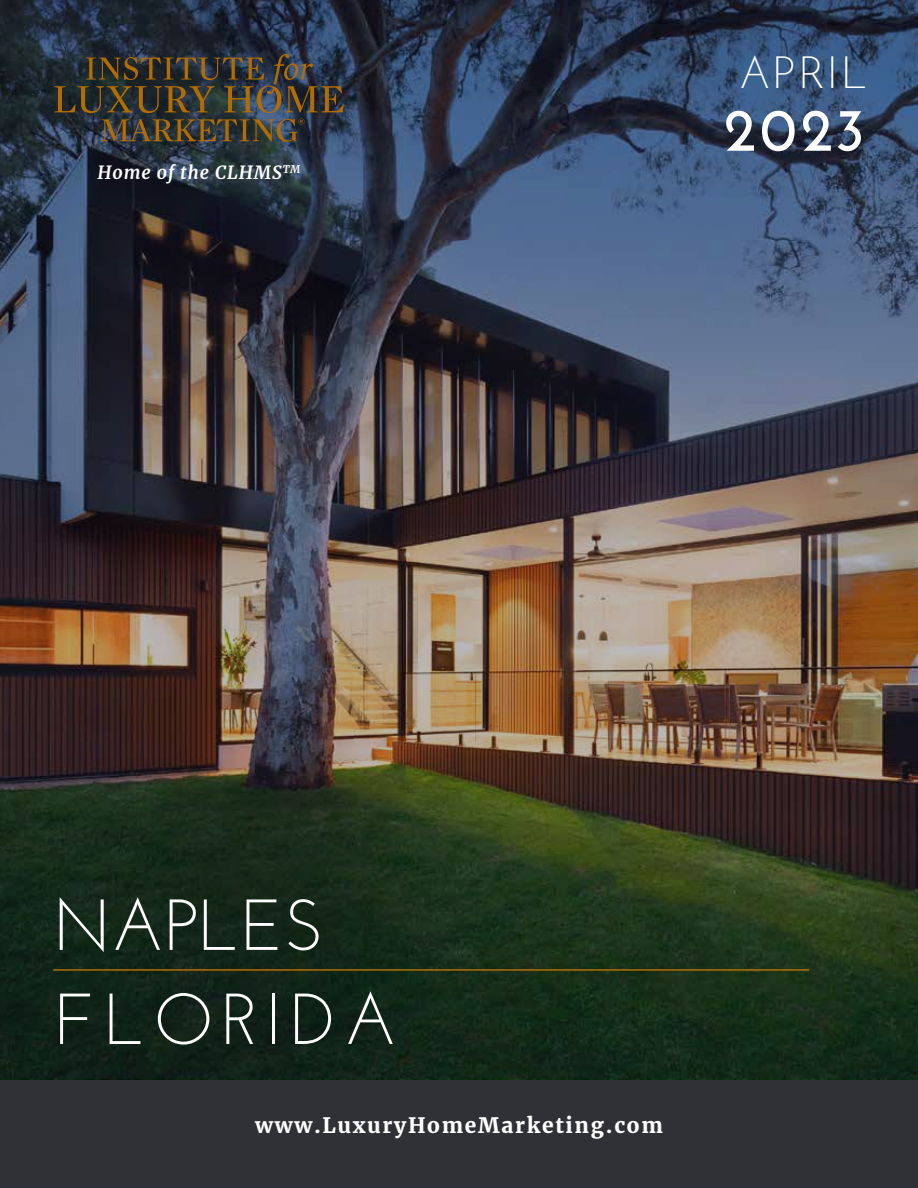
<style>
.page{position:relative;width:918px;height:1188px;background:#fff}
.page>*{position:absolute;margin:0;border:0;box-sizing:border-box;transform-origin:0 0}
.t1{font:72px/94.1px "Josefin Sans";letter-spacing:.1em;color:#fff}
.t2{font:600 60px "Josefin Sans";color:#fff}
.t3{font:300 45px "Josefin Sans";letter-spacing:.05em;color:#fff}
.t4{font:700 21px "Merriweather";letter-spacing:.08em;color:#fff}
.t5{font:italic 700 18px "Merriweather";letter-spacing:.05em;color:#fff}
</style>
<div class="page">
<img style="left:0;top:0;width:918px;height:1079px">
<div style="left:0;top:1080px;width:918px;height:108px;background:#303037"></div>
<hr style="left:53px;top:969px;width:756px;height:2px;background:#b16d03">
<svg style="left:54px;top:54px;width:290px;height:88px;background:#3e3b34"></svg>
<p class="t5" style="left:98px;top:161px;width:204px">Home of the CLHMS<sup>TM</sup></p>
<h3 class="t3" style="left:741px;top:45px;width:126px">APRIL</h3>
<h2 class="t2" style="left:724px;top:92px;width:142px">2023</h2>
<h1 class="t1" style="left:52px;top:877px;width:346px">NAPLES<br>FLORIDA</h1>
<p class="t4" style="left:255px;top:1112px;width:409px">www.LuxuryHomeMarketing.com</p>
</div>
